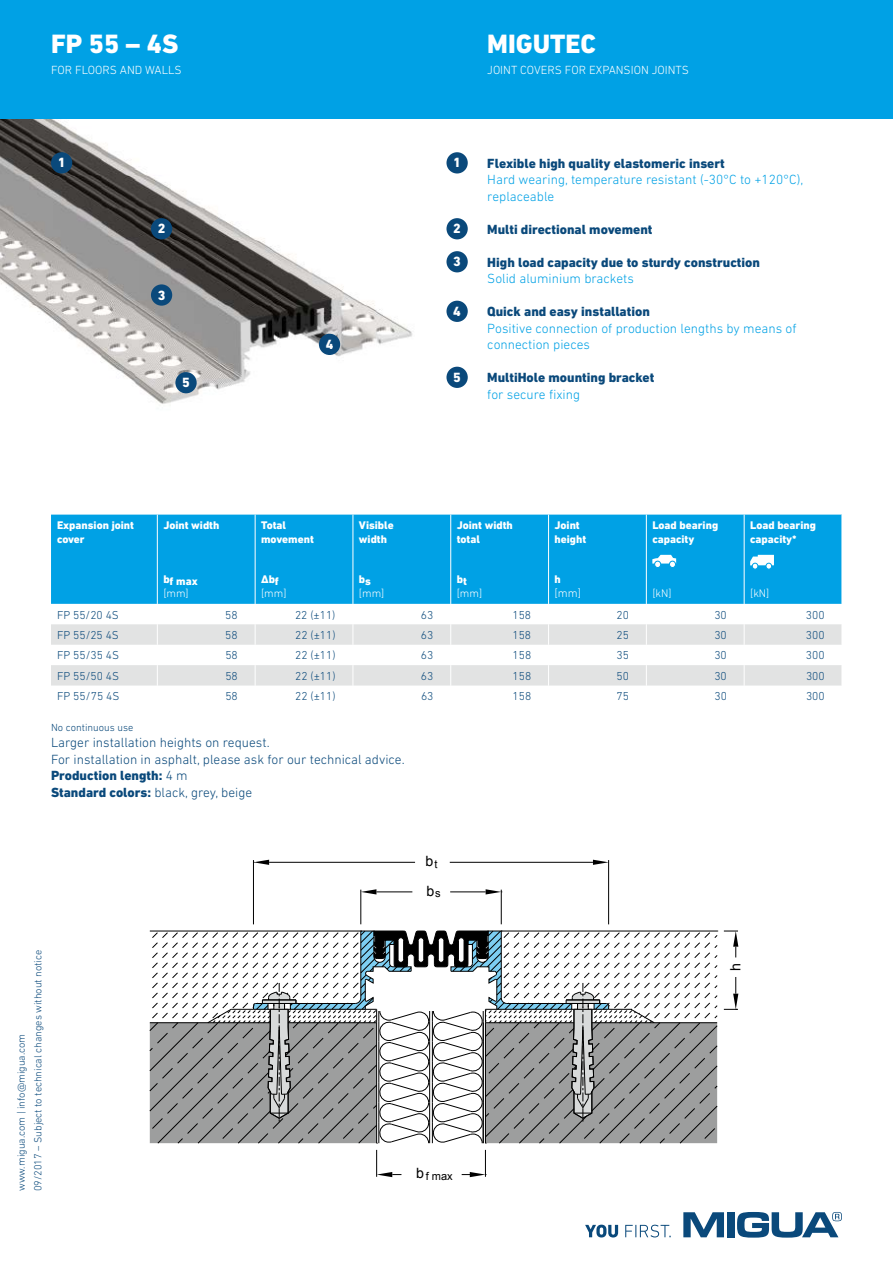
<style>
.page{position:relative;width:893px;height:1263px;background:#fff}
.page>*{position:absolute;margin:0;border:0;box-sizing:border-box;transform-origin:0 0}
.t1{font:800 27px "DIN Next LT Pro";color:#fff}
.t2{font:14.25px/29.8px "Arial";color:#000}
.t3{font:800 13.65px "DIN Next LT Pro";color:#fff}
.t4{font:300 13.5px/16.5px "DIN Next LT Pro";color:#00a1e5}
.t5{font:800 13.5px "DIN Next LT Pro";color:#0a497b}
.t6{font:300 13.5px/16.5px "DIN Next LT Pro";color:#0a497b}
.t7{font:300 12px "DIN Next LT Pro";color:#fff}
.t8{font:300 11.7px "DIN Next LT Pro";color:#0a497b}
.t9{font:300 11.7px "DIN Next LT Pro";color:#fff}
.t10{font:800 11.25px/13.5px "DIN Next LT Pro";color:#fff}
.t11{font:300 11.25px "DIN Next LT Pro";color:#fff}
.t12{font:11.1px "Arial";color:#000}
.t13{font:300 10.5px/16.5px "DIN Next LT Pro";color:#0a497b}
.s1{font-weight:800}
.s2{font-size:14.25px}
</style>
<div class="page">
<svg style="left:683px;top:1212px;width:41px;height:25px"></svg>
<div style="left:727px;top:1212px;width:8px;height:25px;background:#0a497b"></div>
<svg style="left:737px;top:1212px;width:105px;height:25px"></svg>
<svg style="left:585px;top:1224px;width:86px;height:13px"></svg>
<img style="left:0;top:119px;width:413px;height:285px">
<hr style="left:608px;top:860px;width:1px;height:64px;background:#000">
<hr style="left:253px;top:860px;width:1px;height:64px;background:#000">
<hr style="left:450px;top:862px;width:143px;height:1px;background:#000">
<hr style="left:269px;top:862px;width:146px;height:1px;background:#000">
<svg style="left:593px;top:860px;width:16px;height:5px"></svg>
<svg style="left:253px;top:860px;width:16px;height:5px"></svg>
<hr style="left:360px;top:890px;width:1px;height:34px;background:#000">
<hr style="left:501px;top:890px;width:1px;height:34px;background:#000">
<hr style="left:376px;top:891px;width:36px;height:1px;background:#000">
<hr style="left:450px;top:891px;width:36px;height:1px;background:#000">
<svg style="left:361px;top:889px;width:15px;height:5px"></svg>
<svg style="left:486px;top:889px;width:16px;height:5px"></svg>
<svg style="left:724px;top:931px;width:14px;height:26px"></svg>
<svg style="left:724px;top:977px;width:14px;height:33px"></svg>
<svg style="left:376px;top:1150px;width:25px;height:27px"></svg>
<svg style="left:150px;top:930px;width:568px;height:214px"></svg>
<svg style="left:462px;top:1150px;width:24px;height:27px"></svg>
<div style="left:0;top:0;width:893px;height:119px;background:#00a1e5"></div>
<div style="left:51px;top:152px;width:21px;height:21px;background:#0a497b;border-radius:50%"></div>
<div style="left:446px;top:152px;width:22px;height:21px;background:#0a497b;border-radius:50%"></div>
<div style="left:151px;top:218px;width:21px;height:21px;background:#0a497b;border-radius:50%"></div>
<div style="left:446px;top:218px;width:22px;height:21px;background:#0a497b;border-radius:50%"></div>
<div style="left:151px;top:284px;width:21px;height:22px;background:#0a497b;border-radius:50%"></div>
<div style="left:446px;top:251px;width:22px;height:21px;background:#0a497b;border-radius:50%"></div>
<div style="left:319px;top:334px;width:21px;height:21px;background:#0a497b;border-radius:50%"></div>
<div style="left:446px;top:301px;width:22px;height:21px;background:#0a497b;border-radius:50%"></div>
<div style="left:175px;top:372px;width:22px;height:21px;background:#0a497b;border-radius:50%"></div>
<div style="left:446px;top:367px;width:22px;height:21px;background:#0a497b;border-radius:50%"></div>
<div style="left:51px;top:515px;width:791px;height:89px;background:#00a1e5"></div>
<svg style="left:51px;top:685px;width:790px;height:1px"></svg>
<svg style="left:51px;top:624px;width:791px;height:61px;fill:#e2e3e3"></svg>
<svg style="left:255px;top:624px;width:1px;height:62px"></svg>
<svg style="left:353px;top:624px;width:1px;height:62px"></svg>
<svg style="left:450px;top:624px;width:1px;height:62px"></svg>
<svg style="left:548px;top:624px;width:1px;height:62px"></svg>
<svg style="left:646px;top:624px;width:1px;height:62px"></svg>
<svg style="left:744px;top:624px;width:1px;height:62px"></svg>
<svg style="left:157px;top:624px;width:1px;height:62px"></svg>
<hr style="left:157px;top:515px;width:1px;height:89px;background:#fff">
<hr style="left:255px;top:515px;width:1px;height:89px;background:#fff">
<hr style="left:353px;top:515px;width:1px;height:89px;background:#fff">
<hr style="left:450px;top:515px;width:1px;height:89px;background:#fff">
<hr style="left:548px;top:515px;width:1px;height:89px;background:#fff">
<hr style="left:646px;top:515px;width:1px;height:89px;background:#fff">
<hr style="left:744px;top:515px;width:1px;height:89px;background:#fff">
<div style="left:654px;top:561px;width:7px;height:7px;border:1px solid #00a1e5;border-radius:50%"></div>
<svg style="left:652px;top:555px;width:24px;height:12px"></svg>
<div style="left:669px;top:561px;width:7px;height:7px;border:1px solid #00a1e5;border-radius:50%"></div>
<svg style="left:750px;top:555px;width:24px;height:14px"></svg>
<div style="left:765px;top:563px;width:7px;height:6px;border:1px solid #00a1e5;border-radius:50%"></div>
<h1 class="t1" style="left:51px;top:28px;width:129px">FP 55 – 4S</h1>
<p class="t7" style="left:51px;top:63px;width:132px">FOR FLOORS AND WALLS</p>
<h1 class="t1" style="left:487px;top:28px;width:110px">MIGUTEC</h1>
<p class="t7" style="left:487px;top:63px;width:203px">JOINT COVERS FOR EXPANSION JOINTS</p>
<p class="t3" style="left:58px;top:155px;width:9px">1</p>
<p class="t3" style="left:453px;top:155px;width:9px">1</p>
<p class="t3" style="left:158px;top:221px;width:9px">2</p>
<p class="t3" style="left:453px;top:221px;width:9px">2</p>
<p class="t3" style="left:158px;top:287px;width:9px">3</p>
<p class="t3" style="left:182px;top:375px;width:9px">5</p>
<p class="t3" style="left:326px;top:336px;width:9px">4</p>
<p class="t3" style="left:453px;top:254px;width:9px">3</p>
<p class="t3" style="left:453px;top:303px;width:9px">4</p>
<p class="t3" style="left:453px;top:369px;width:9px">5</p>
<p class="t5" style="left:487px;top:155px;width:239px">Flexible high quality elastomeric insert</p>
<p class="t4" style="left:487px;top:171px;width:318px">Hard wearing, temperature resistant (-30°C to +120°C), replaceable</p>
<p class="t5" style="left:487px;top:221px;width:167px">Multi directional movement</p>
<p class="t5" style="left:487px;top:254px;width:274px">High load capacity due to sturdy construction</p>
<p class="t4" style="left:487px;top:270px;width:148px">Solid aluminium brackets</p>
<p class="t5" style="left:487px;top:304px;width:164px">Quick and easy installation</p>
<p class="t4" style="left:487px;top:320px;width:311px">Positive connection of production lengths by means of connection pieces</p>
<p class="t5" style="left:487px;top:370px;width:169px">MultiHole mounting bracket</p>
<p class="t4" style="left:487px;top:386px;width:94px">for secure fixing</p>
<p class="t10" style="left:57px;top:518px;width:78px">Expansion joint cover</p>
<p class="t10" style="left:163px;top:518px;width:58px">Joint width</p>
<p class="t10" style="left:163px;top:575px;width:36px">bf max</p>
<p class="t11" style="left:163px;top:586px;width:27px">[mm]</p>
<p class="t10" style="left:261px;top:518px;width:54px">Total movement</p>
<p class="t10" style="left:261px;top:572px;width:19px">∆bf</p>
<p class="t11" style="left:261px;top:586px;width:27px">[mm]</p>
<p class="t10" style="left:359px;top:518px;width:36px">Visible width</p>
<p class="t10" style="left:359px;top:574px;width:14px">bs</p>
<p class="t11" style="left:359px;top:586px;width:27px">[mm]</p>
<p class="t10" style="left:457px;top:518px;width:58px">Joint width total</p>
<p class="t10" style="left:457px;top:574px;width:12px">bt</p>
<p class="t11" style="left:457px;top:586px;width:27px">[mm]</p>
<p class="t10" style="left:555px;top:518px;width:33px">Joint height</p>
<p class="t10" style="left:555px;top:572px;width:8px">h</p>
<p class="t9" style="left:555px;top:586px;width:28px">[mm]</p>
<p class="t10" style="left:652px;top:518px;width:67px">Load bearing capacity</p>
<p class="t11" style="left:652px;top:586px;width:21px">[kN]</p>
<p class="t10" style="left:750px;top:518px;width:67px">Load bearing capacity*</p>
<p class="t11" style="left:750px;top:586px;width:21px">[kN]</p>
<p class="t8" style="left:57px;top:608px;width:63px">FP 55/20 4S</p>
<p class="t8" style="left:225px;top:608px;width:14px">58</p>
<p class="t8" style="left:295px;top:608px;width:42px">22 (±11)</p>
<p class="t8" style="left:421px;top:608px;width:14px">63</p>
<p class="t8" style="left:512px;top:608px;width:20px">158</p>
<p class="t8" style="left:616px;top:608px;width:14px">20</p>
<p class="t8" style="left:714px;top:608px;width:14px">30</p>
<p class="t8" style="left:806px;top:608px;width:20px">300</p>
<p class="t8" style="left:57px;top:628px;width:63px">FP 55/25 4S</p>
<p class="t8" style="left:225px;top:628px;width:14px">58</p>
<p class="t8" style="left:295px;top:628px;width:42px">22 (±11)</p>
<p class="t8" style="left:421px;top:628px;width:14px">63</p>
<p class="t8" style="left:512px;top:628px;width:20px">158</p>
<p class="t8" style="left:617px;top:628px;width:14px">25</p>
<p class="t8" style="left:714px;top:628px;width:14px">30</p>
<p class="t8" style="left:806px;top:628px;width:20px">300</p>
<p class="t8" style="left:57px;top:649px;width:63px">FP 55/35 4S</p>
<p class="t8" style="left:225px;top:649px;width:14px">58</p>
<p class="t8" style="left:295px;top:649px;width:42px">22 (±11)</p>
<p class="t8" style="left:421px;top:649px;width:14px">63</p>
<p class="t8" style="left:513px;top:649px;width:20px">158</p>
<p class="t8" style="left:617px;top:649px;width:14px">35</p>
<p class="t8" style="left:714px;top:649px;width:14px">30</p>
<p class="t8" style="left:806px;top:649px;width:20px">300</p>
<p class="t8" style="left:57px;top:669px;width:63px">FP 55/50 4S</p>
<p class="t8" style="left:225px;top:669px;width:14px">58</p>
<p class="t8" style="left:295px;top:669px;width:42px">22 (±11)</p>
<p class="t8" style="left:421px;top:669px;width:14px">63</p>
<p class="t8" style="left:513px;top:669px;width:20px">158</p>
<p class="t8" style="left:617px;top:669px;width:14px">50</p>
<p class="t8" style="left:714px;top:669px;width:14px">30</p>
<p class="t8" style="left:806px;top:669px;width:20px">300</p>
<p class="t8" style="left:57px;top:689px;width:64px">FP 55/75 4S</p>
<p class="t8" style="left:225px;top:689px;width:14px">58</p>
<p class="t8" style="left:295px;top:689px;width:42px">22 (±11)</p>
<p class="t8" style="left:421px;top:689px;width:14px">63</p>
<p class="t8" style="left:513px;top:689px;width:20px">158</p>
<p class="t8" style="left:617px;top:689px;width:14px">75</p>
<p class="t8" style="left:714px;top:689px;width:14px">30</p>
<p class="t8" style="left:806px;top:689px;width:20px">300</p>
<p class="t13" style="left:51px;top:719px;width:84px">No continuous use</p>
<p class="t6" style="left:51px;top:734px;width:355px">Larger installation heights on request.<br>For installation in asphalt, please ask for our technical advice.<br><span class="s1">Production length:</span> 4 m<br><span class="s1">Standard colors:</span> black, grey, beige</p>
<p class="t13" style="left:13px;top:1191px;width:243px;rotate:-90deg">www.migua.com | info@migua.com<br>09/2017 – Subject to technical changes without notice</p>
<p class="t2" style="left:426px;top:846px;width:17px">b<sub>t </sub>b<sub>s</sub></p>
<p class="t12" style="left:416px;top:1170px;width:38px"><span class="s2">b</span> f max</p>
<p class="t2" style="left:720px;top:971px;width:9px;rotate:-90deg">h</p>
</div>
